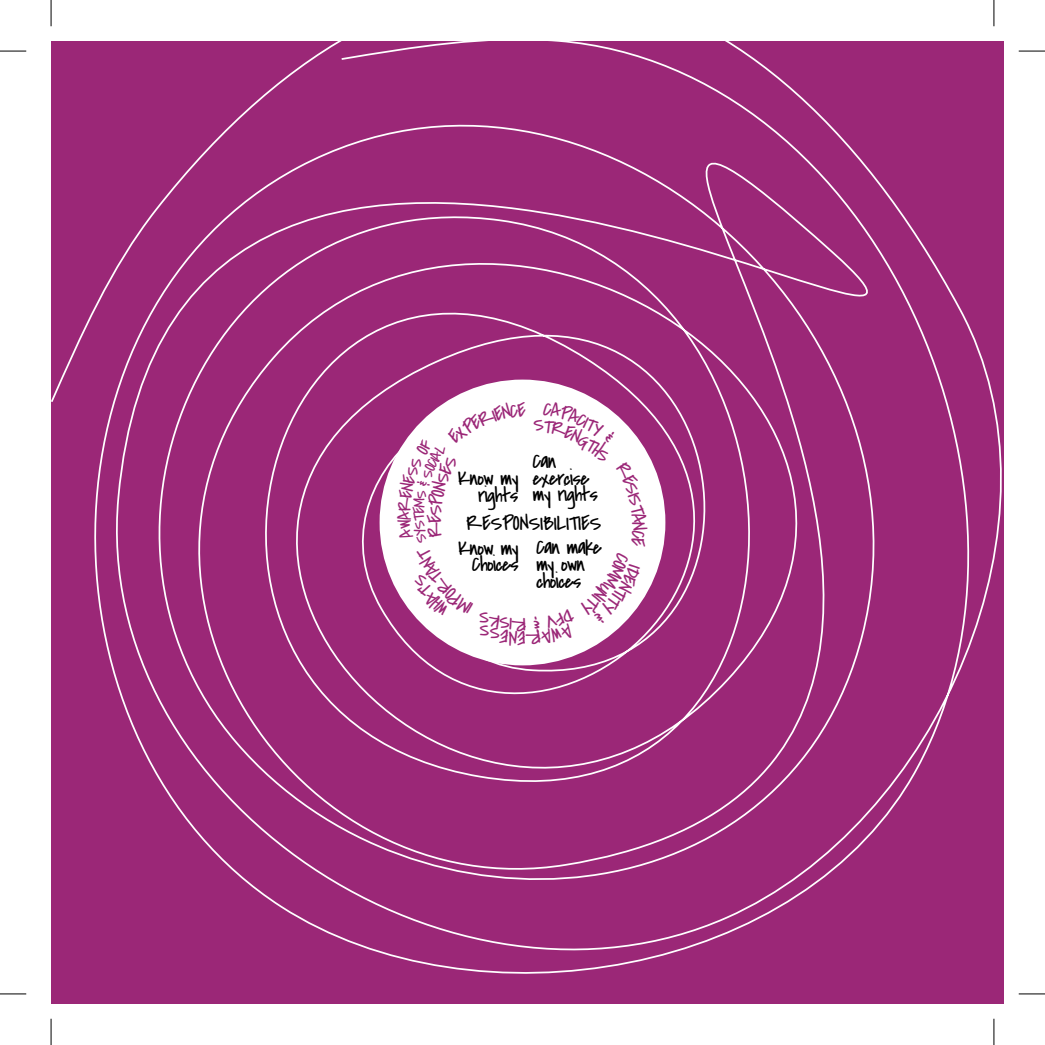
<style>
.page{position:relative;width:1045px;height:1045px;background:#fff}
.page>*{position:absolute;margin:0;border:0;box-sizing:border-box;transform-origin:0 0}
.t1{font:21.53px/16.8px "Covered By Your Grace";letter-spacing:-.05em;color:#000;text-align:right}
.t2{font:21.53px "Covered By Your Grace";letter-spacing:-.01em;color:#000}
.t3{font:20.3px "Covered By Your Grace";color:#9b2777}
.t4{font:16.8px "Covered By Your Grace";color:#9b2777}
</style>
<div class="page">
<div style="left:51px;top:41px;width:952px;height:962px;background:#9b2777"></div>
<svg style="left:0;top:51px;width:26px;height:1px"></svg>
<svg style="left:1018px;top:51px;width:27px;height:1px"></svg>
<svg style="left:0;top:993px;width:26px;height:1px"></svg>
<svg style="left:1018px;top:993px;width:27px;height:1px"></svg>
<svg style="left:51px;top:0;width:1px;height:26px"></svg>
<svg style="left:51px;top:1018px;width:1px;height:27px"></svg>
<svg style="left:993px;top:0;width:1px;height:26px"></svg>
<svg style="left:993px;top:1018px;width:1px;height:27px"></svg>
<svg style="left:397px;top:401px;width:250px;height:245px"></svg>
<p class="t4" style="left:407px;top:521px;width:10px;rotate:-90deg">T</p>
<p class="t1" style="left:458px;top:470px;width:62px">Know my rights</p>
<p class="t1" style="left:532px;top:453px;width:67px;text-align:left">Can exercise my rights</p>
<p class="t2" style="left:466px;top:509px;width:137px">RESPONSIBILITIES</p>
<p class="t1" style="left:458px;top:539px;width:62px">Know my<br>Choices</p>
<p class="t1" style="left:536px;top:539px;width:67px;text-align:left">Can make my own choices</p>
<p class="t3" style="left:652px;top:522px;width:10px;rotate:90deg">N</p>
</div>
